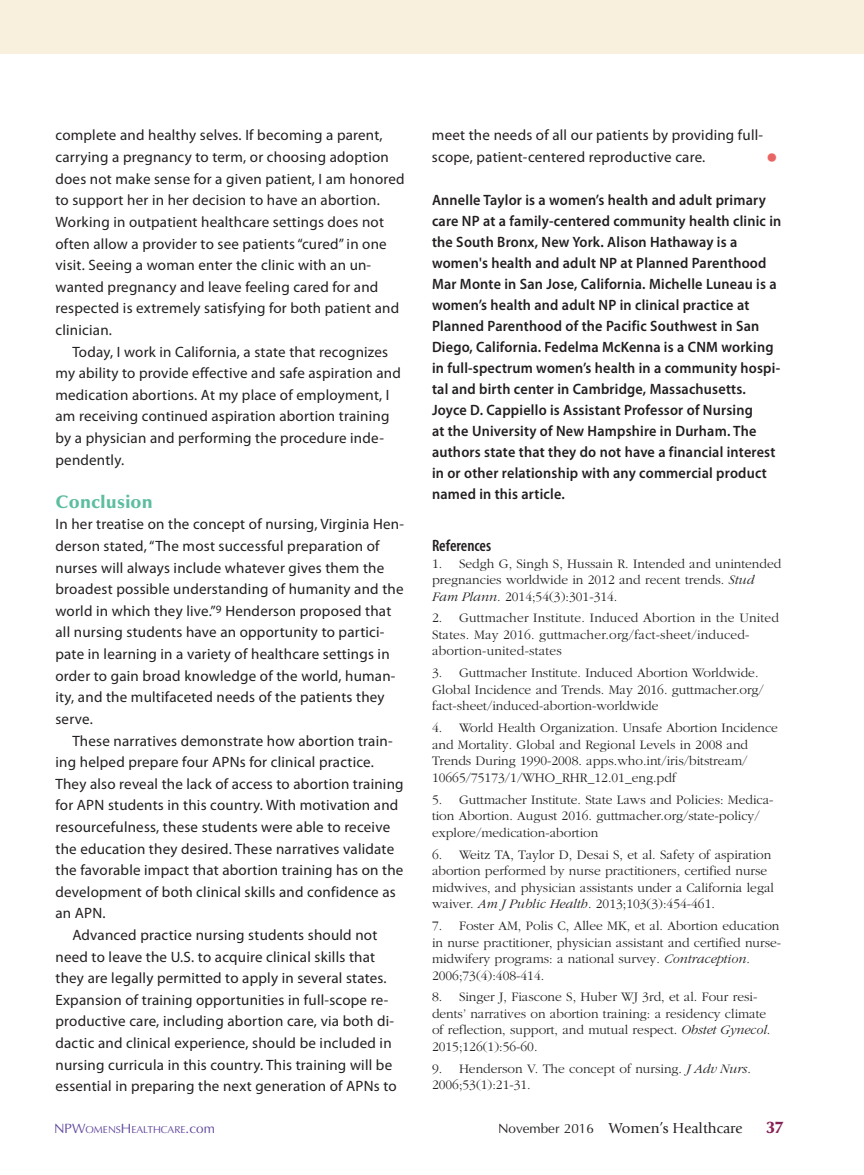
<style>
.page{position:relative;width:864px;height:1175px;background:#fff}
.page>*{position:absolute;margin:0;border:0;box-sizing:border-box;transform-origin:0 0}
.t1{font:900 18px "Optima";letter-spacing:.015em;color:#5dbda0}
.t2{font:600 condensed 16.5px "Myriad Pro";color:#231f20}
.t3{font:900 16.5px "Optima";color:#862155}
.t4{font:15px/21.6px "Myriad Pro";letter-spacing:.015em;color:#231f20}
.t5{font:600 15px/21px "Myriad Pro";letter-spacing:.015em;color:#231f20;scale:.95 1}
.t6{font:15px "Giovanni";color:#231f20}
.t7{font:300 13.5px/16.5px "Garamond";color:#231f20}
.t8{font:10.2px "Optima";color:#60479d}
.s1{font-style:italic}
.s2{font-size:13.5px}
.s3{font-family:"Optima";font-size:13.5px}
</style>
<div class="page">
<div style="left:0;top:0;width:864px;height:54px;background:#f8efdd"></div>
<p class="t4" style="left:56px;top:126px;width:351px">complete and healthy selves. If becoming a parent, carrying a pregnancy to term, or choosing adoption does not make sense for a given patient, I am honored to support her in her decision to have an abortion.<br>Working in outpatient healthcare settings does not often allow a provider to see patients “cured” in one visit. Seeing a woman enter the clinic with an un&shy;wanted pregnancy and leave feeling cared for and respected is extremely satisfying for both patient and clinician.</p>
<p class="t4" style="left:56px;top:342px;width:347px;text-indent:17px">Today, I work in California, a state that recognizes my ability to provide effective and safe aspiration and medication abortions. At my place of employment, I am receiving continued aspiration abortion training by a physician and performing the procedure inde&shy;pendently.</p>
<p class="t1" style="left:56px;top:494px;width:99px">Conclusion</p>
<p class="t4" style="left:55px;top:515px;width:350px">In her treatise on the concept of nursing, Virginia Hen&shy;derson stated, “The most successful preparation of nurses will always include whatever gives them the broadest possible understanding of humanity and the world in which they live.”<sup>9</sup> Henderson proposed that all nursing students have an opportunity to partici&shy;pate in learning in a variety of healthcare settings in order to gain broad knowledge of the world, human&shy;ity, and the multifaceted needs of the patients they serve.</p>
<p class="t4" style="left:72px;top:731px;width:322px">These narratives demonstrate how abortion train-</p>
<p class="t4" style="left:55px;top:752px;width:320px">ing helped prepare four APNs for clinical practice.</p>
<p class="t4" style="left:55px;top:774px;width:350px">They also reveal the lack of access to abortion training</p>
<p class="t4" style="left:55px;top:795px;width:344px">for APN students in this country. With motivation and</p>
<p class="t4" style="left:55px;top:817px;width:336px">resourcefulness, these students were able to receive</p>
<p class="t4" style="left:55px;top:839px;width:340px">the education they desired. These narratives validate</p>
<p class="t4" style="left:55px;top:860px;width:349px">the favorable impact that abortion training has on the</p>
<p class="t4" style="left:55px;top:882px;width:342px">development of both clinical skills and confidence as</p>
<p class="t4" style="left:55px;top:903px;width:52px">an APN.</p>
<p class="t4" style="left:72px;top:925px;width:306px">Advanced practice nursing students should not</p>
<p class="t4" style="left:55px;top:947px;width:321px">need to leave the U.S. to acquire clinical skills that</p>
<p class="t4" style="left:55px;top:968px;width:333px">they are legally permitted to apply in several states.</p>
<p class="t4" style="left:55px;top:990px;width:335px">Expansion of training opportunities in full-scope re-</p>
<p class="t4" style="left:55px;top:1011px;width:340px">productive care, including abortion care, via both di-</p>
<p class="t4" style="left:55px;top:1033px;width:338px">dactic and clinical experience, should be included in</p>
<p class="t4" style="left:55px;top:1055px;width:338px">nursing curricula in this country. This training will be</p>
<p class="t4" style="left:55px;top:1076px;width:343px">essential in preparing the next generation of APNs to</p>
<p class="t4" style="left:432px;top:126px;width:333px">meet the needs of all our patients by providing full&shy;scope, patient-centered reproductive care.</p>
<p class="t5" style="left:432px;top:190px;width:369px">Annelle Taylor is a women’s health and adult primary care NP at a family-centered community health clinic in the South Bronx, New York. Alison Hathaway is a women's health and adult NP at Planned Parenthood Mar Monte in San Jose, California. Michelle Luneau is a women’s health and adult NP in clinical practice at Planned Parenthood of the Pacific Southwest in San Diego, California. Fedelma McKenna is a CNM working in full-spectrum women’s health in a community hospi&shy;tal and birth center in Cambridge, Massachusetts.<br>Joyce D. Cappiello is Assistant Professor of Nursing<br>at the University of New Hampshire in Durham. The authors state that they do not have a financial interest in or other relationship with any commercial product named in this article.</p>
<p class="t2" style="left:432px;top:539px;width:61px">References</p>
<p class="t7" style="left:432px;top:554px;width:351px">1. Sedgh G, Singh S, Hussain R. Intended and unintended pregnancies worldwide in 2012 and recent trends. <span class="s1">Stud<br>Fam Plann</span>. 2014;54(3):301-314.</p>
<p class="t7" style="left:432px;top:609px;width:349px">2. Guttmacher Institute. Induced Abortion in the United<br>States. May 2016. guttmacher.org/fact-sheet/induced&shy;abortion-united-states</p>
<p class="t7" style="left:432px;top:664px;width:333px">3. Guttmacher Institute. Induced Abortion Worldwide.<br>Global Incidence and Trends. May 2016. guttmacher.org/ fact-sheet/induced-abortion-worldwide</p>
<p class="t7" style="left:432px;top:719px;width:348px">4. World Health Organization. Unsafe Abortion Incidence and Mortality. Global and Regional Levels in 2008 and Trends During 1990-2008. apps.who.int/iris/bitstream/ 10665/75173/1/WHO_RHR_12.01_eng.pdf</p>
<p class="t7" style="left:432px;top:790px;width:343px">5. Guttmacher Institute. State Laws and Policies: Medica&shy;tion Abortion. August 2016. guttmacher.org/state-policy/ explore/medication-abortion</p>
<p class="t7" style="left:432px;top:845px;width:344px">6. Weitz TA, Taylor D, Desai S, et al. Safety of aspiration abortion performed by nurse practitioners, certified nurse midwives, and physician assistants under a California legal waiver. <span class="s1">Am J Public Health</span>. 2013;103(3):454-461.</p>
<p class="t7" style="left:432px;top:917px;width:351px">7. Foster AM, Polis C, Allee MK, et al. Abortion education in nurse practitioner, physician assistant and certified nurse&shy;midwifery programs: a national survey. <span class="s1">Contraception</span>.<br>2006;73(4):408-414.</p>
<p class="t7" style="left:432px;top:988px;width:340px">8. Singer J, Fiascone S, Huber WJ 3rd, et al. Four resi&shy;dents’ narratives on abortion training: a residency climate of reflection, support, and mutual respect. <span class="s1">Obstet Gynecol</span>.<br>2015;126(1):56-60.</p>
<p class="t7" style="left:432px;top:1060px;width:320px">9. Henderson V. The concept of nursing. <span class="s1">J Adv Nurs</span>.<br>2006;53(1):21-31.</p>
<p class="t8" style="left:54px;top:1123px;width:162px"><span class="s2">NPW</span>OMENS<span class="s2">H</span>EALTHCARE<span class="s2">.com</span></p>
<p class="t6" style="left:498px;top:1122px;width:246px"><span class="s3">November 2016</span> Women’s Healthcare</p>
<p class="t3" style="left:766px;top:1121px;width:18px">37</p>
</div>
